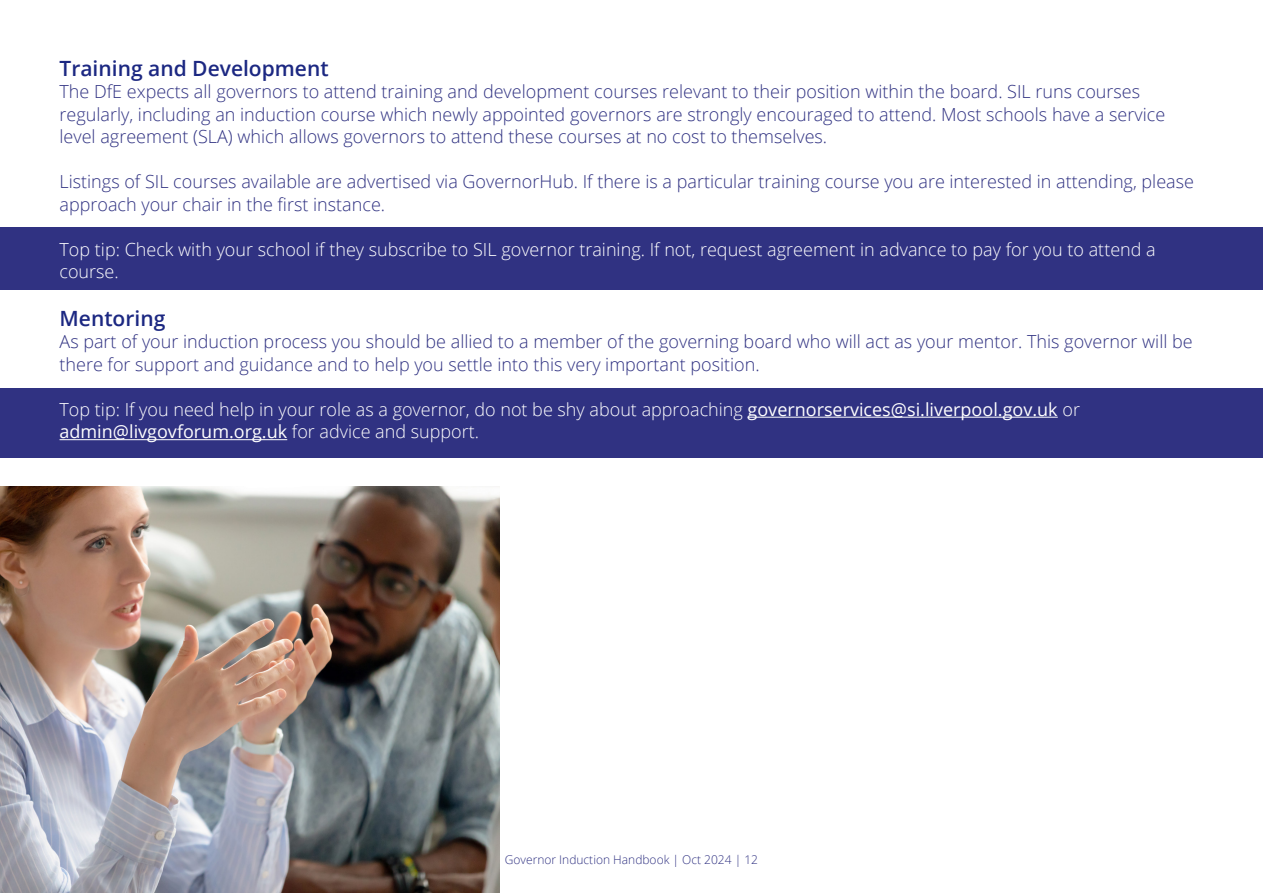
<style>
.page{position:relative;width:1263px;height:893px;background:#fff}
.page>*{position:absolute;margin:0;border:0;box-sizing:border-box;transform-origin:0 0}
.t1{font:600 21px "Open Sans";color:#1c2882}
.t2{font:300 18px/22.5px "Open Sans";color:#303282}
.t3{font:300 18px/22.5px "Open Sans";color:#fff}
.t4{font:300 12px "Open Sans";color:#303282}
.s1{font-weight:400}
</style>
<div class="page">
<div style="left:0;top:388px;width:1263px;height:70px;background:#303282"></div>
<div style="left:0;top:227px;width:1263px;height:63px;background:#303282"></div>
<hr style="left:747px;top:417px;width:311px;height:1px;background:#fff">
<hr style="left:60px;top:439px;width:227px;height:1px;background:#fff">
<img style="left:0;top:487px;width:500px;height:406px">
<p class="t1" style="left:60px;top:54px;width:271px">Training and Development</p>
<p class="t2" style="left:60px;top:80px;width:1107px">The DfE expects all governors to attend training and development courses relevant to their position within the board. SIL runs courses regularly, including an induction course which newly appointed governors are strongly encouraged to attend. Most schools have a service level agreement (SLA) which allows governors to attend these courses at no cost to themselves.</p>
<p class="t2" style="left:60px;top:170px;width:1136px">Listings of SIL courses available are advertised via GovernorHub. If there is a particular training course you are interested in attending, please approach your chair in the first instance.</p>
<p class="t3" style="left:60px;top:237px;width:1098px">Top tip: Check with your school if they subscribe to SIL governor training. If not, request agreement in advance to pay for you to attend a course.</p>
<p class="t1" style="left:60px;top:304px;width:107px">Mentoring</p>
<p class="t2" style="left:60px;top:330px;width:1135px">As part of your induction process you should be allied to a member of the governing board who will act as your mentor. This governor will be there for support and guidance and to help you settle into this very important position.</p>
<p class="t3" style="left:60px;top:398px;width:1022px">Top tip: If you need help in your role as a governor, do not be shy about approaching <span class="s1">governorservices@si.liverpool.gov.uk</span> or <span class="s1">admin@livgovforum.org.uk</span> for advice and support.</p>
<p class="t4" style="left:505px;top:851px;width:255px">Governor Induction Handbook | Oct 2024 | 12</p>
</div>
